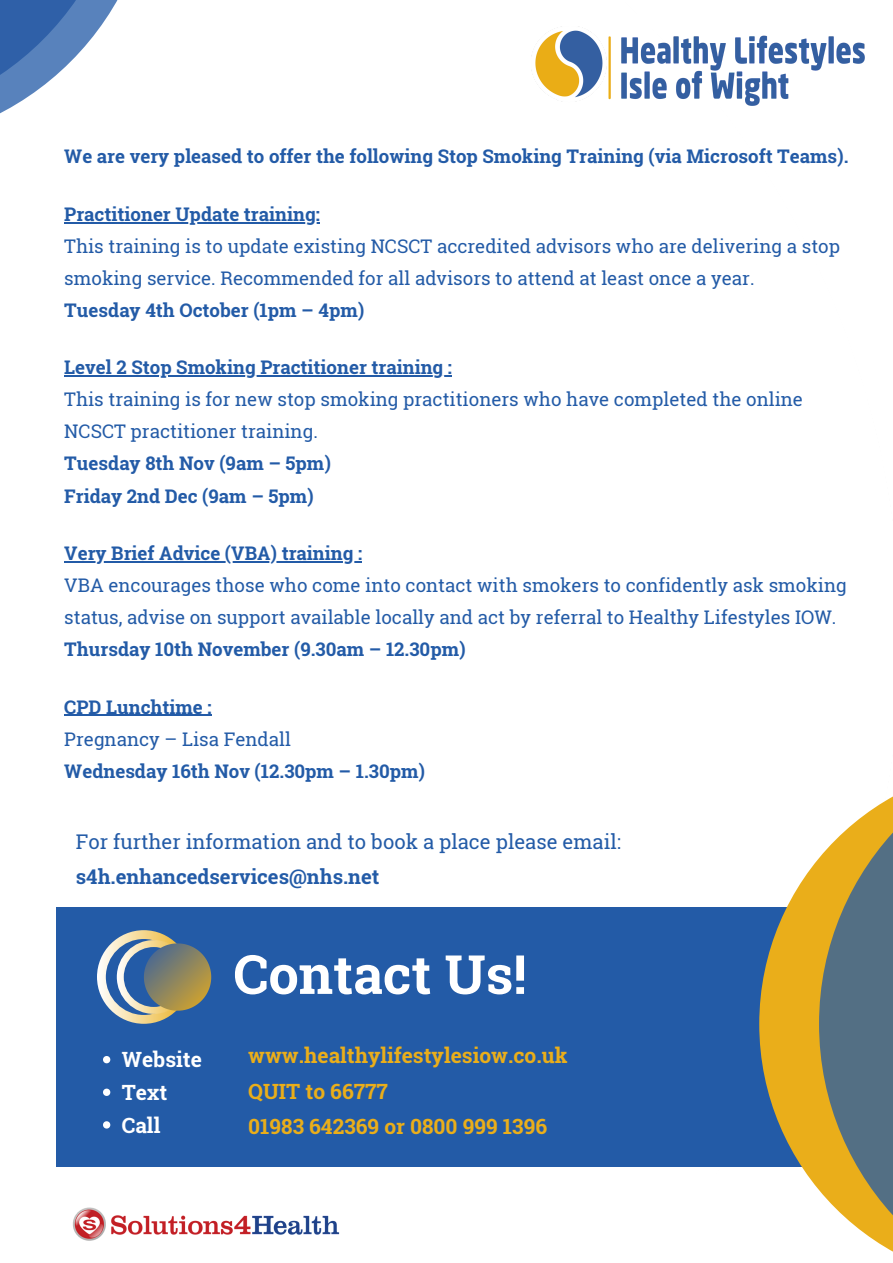
<style>
.page{position:relative;width:893px;height:1263px;background:#fff}
.page>*{position:absolute;margin:0;border:0;box-sizing:border-box;transform-origin:0 0}
.t1{font:700 54px "Roboto Slab";color:#fff}
.t2{font:700 21px/35.4px "Roboto Slab";color:#eaae1a}
.t3{font:700 21px/32.6px "Roboto Slab";color:#fff}
.t4{font:20.25px "Roboto Slab";color:#235ba7}
.t5{font:700 20.25px "Roboto Slab";color:#235ba7}
.t6{font:18.75px/32.1px "Roboto Slab";color:#235ba7}
.t7{font:700 18.75px/32.1px "Roboto Slab";color:#235ba7}
</style>
<div class="page">
<hr style="left:64px;top:222px;width:256px;height:1px;background:#235ba7">
<hr style="left:64px;top:375px;width:388px;height:2px;background:#235ba7">
<hr style="left:64px;top:561px;width:298px;height:2px;background:#235ba7">
<hr style="left:64px;top:715px;width:148px;height:1px;background:#235ba7">
<div style="left:56px;top:907px;width:781px;height:259px;background:#235ba7"></div>
<svg style="left:97px;top:930px;width:114px;height:94px"></svg>
<img style="left:73px;top:1207px;width:267px;height:34px">
<svg style="left:759px;top:858px;width:60px;height:332px;fill:#eaae1a"></svg>
<svg style="left:0;top:0;width:118px;height:114px"></svg>
<svg style="left:819px;top:796px;width:74px;height:456px;background:#969372"></svg>
<img style="left:531px;top:26px;width:334px;height:80px">
<svg style="left:103px;top:1056px;width:7px;height:7px"></svg>
<svg style="left:103px;top:1088px;width:7px;height:8px"></svg>
<svg style="left:103px;top:1121px;width:7px;height:7px"></svg>
<p class="t7" style="left:64px;top:140px;width:785px">We are very pleased to offer the following Stop Smoking Training (via Microsoft Teams).</p>
<p class="t7" style="left:64px;top:197px;width:257px">Practitioner Update training:</p>
<p class="t6" style="left:64px;top:229px;width:777px">This training is to update existing NCSCT accredited advisors who are delivering a stop smoking service. Recommended for all advisors to attend at least once a year.</p>
<p class="t7" style="left:64px;top:294px;width:301px">Tuesday 4th October (1pm – 4pm)</p>
<p class="t7" style="left:64px;top:351px;width:389px">Level 2 Stop Smoking Practitioner training :</p>
<p class="t6" style="left:64px;top:383px;width:740px">This training is for new stop smoking practitioners who have completed the online<br>NCSCT practitioner training.</p>
<p class="t7" style="left:64px;top:447px;width:268px">Tuesday 8th Nov (9am – 5pm)<br>Friday 2nd Dec (9am – 5pm)</p>
<p class="t7" style="left:64px;top:537px;width:299px">Very Brief Advice (VBA) training :</p>
<p class="t6" style="left:64px;top:569px;width:784px">VBA encourages those who come into contact with smokers to confidently ask smoking status, advise on support available locally and act by referral to Healthy Lifestyles IOW.</p>
<p class="t7" style="left:64px;top:633px;width:403px">Thursday 10th November (9.30am – 12.30pm)</p>
<p class="t7" style="left:64px;top:690px;width:149px">CPD Lunchtime :</p>
<p class="t6" style="left:64px;top:722px;width:228px">Pregnancy – Lisa Fendall</p>
<p class="t7" style="left:64px;top:754px;width:362px">Wednesday 16th Nov (12.30pm – 1.30pm)</p>
<p class="t4" style="left:76px;top:828px;width:546px">For further information and to book a place please email:</p>
<p class="t5" style="left:76px;top:862px;width:305px">s4h.enhancedservices@nhs.net</p>
<h1 class="t1" style="left:234px;top:937px;width:294px">Contact Us!</h1>
<p class="t3" style="left:122px;top:1043px;width:82px">Website<br>Text<br>Call</p>
<p class="t2" style="left:248px;top:1037px;width:321px">www.healthylifestylesiow.co.uk<br>QUIT to 66777<br>01983 642369 or 0800 999 1396</p>
</div>
